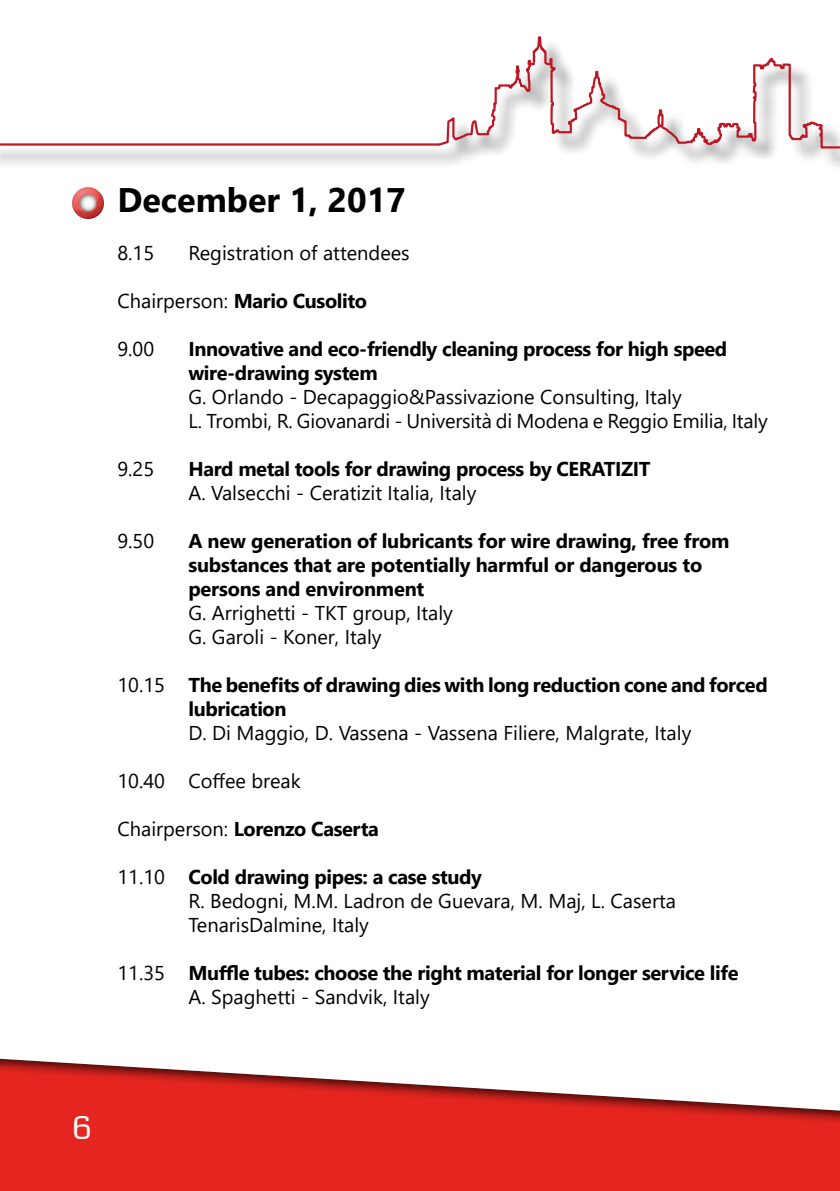
<style>
.page{position:relative;width:840px;height:1191px;background:#fff}
.page>*{position:absolute;margin:0;border:0;box-sizing:border-box;transform-origin:0 0}
.t1{font:700 34px "Segoe UI";color:#000}
.t2{font:32px "Coda";color:#fff}
.t3{font:700 20px/24px "Segoe UI";letter-spacing:-.02em;color:#000}
.t4{font:20px/24px "Segoe UI";color:#000}
.s1{font-weight:400}
.s2{font-weight:700}
</style>
<div class="page">
<div style="left:0;top:39px;width:839px;height:132px;background:#000;opacity:.75"></div>
<svg style="left:436px;top:36px;width:403px;height:123px"></svg>
<hr style="left:0;top:143px;width:439px;height:3px;background:#be1622">
<svg style="left:72px;top:187px;width:32px;height:32px"></svg>
<div style="left:0;top:1054px;width:839px;height:137px;background:#000;opacity:.75"></div>
<h1 class="t1" style="left:117px;top:172px;width:290px">December 1, 2017</h1>
<p class="t4" style="left:117px;top:240px;width:38px">8.15</p>
<p class="t4" style="left:188px;top:240px;width:223px">Registration of attendees</p>
<p class="t3" style="left:117px;top:289px;width:251px"><span class="s1">Chairperson:</span> Mario Cusolito</p>
<p class="t4" style="left:117px;top:336px;width:38px">9.00</p>
<p class="t3" style="left:188px;top:337px;width:540px">Innovative and eco-friendly cleaning process for high speed wire-drawing system</p>
<p class="t4" style="left:188px;top:384px;width:580px">G. Orlando - Decapaggio&amp;Passivazione Consulting, Italy<br>L. Trombi, R. Giovanardi - Università di Modena e Reggio Emilia, Italy</p>
<p class="t4" style="left:117px;top:456px;width:38px">9.25</p>
<p class="t3" style="left:188px;top:457px;width:463px">Hard metal tools for drawing process by CERATIZIT</p>
<p class="t4" style="left:188px;top:480px;width:289px">A. Valsecchi - Ceratizit Italia, Italy</p>
<p class="t4" style="left:117px;top:528px;width:38px">9.50</p>
<p class="t3" style="left:188px;top:529px;width:542px">A new generation of lubricants for wire drawing, free from substances that are potentially harmful or dangerous to persons and environment</p>
<p class="t4" style="left:188px;top:600px;width:266px">G. Arrighetti - TKT group, Italy<br>G. Garoli - Koner, Italy</p>
<p class="t3" style="left:188px;top:673px;width:580px;text-indent:-71px"><span class="s1">10.15</span> The benefits of drawing dies with long reduction cone and forced lubrication</p>
<p class="t4" style="left:188px;top:720px;width:504px">D. Di Maggio, D. Vassena - Vassena Filiere, Malgrate, Italy</p>
<p class="t4" style="left:117px;top:768px;width:185px">10.40 Coffee break</p>
<p class="t3" style="left:117px;top:817px;width:263px"><span class="s1">Chairperson:</span> Lorenzo Caserta</p>
<p class="t4" style="left:188px;top:864px;width:489px;text-indent:-71px">11.10 <span class="s2">Cold drawing pipes: a case study<br></span>R. Bedogni, M.M. Ladron de Guevara, M. Maj, L. Caserta<br>TenarisDalmine, Italy</p>
<p class="t3" style="left:188px;top:961px;width:551px;text-indent:-71px"><span class="s1">11.35</span> Muffle tubes: choose the right material for longer service life<br><span class="s1">A. Spaghetti - Sandvik, Italy</span></p>
<h2 class="t2" style="left:72px;top:1106px;width:21px">6</h2>
</div>
